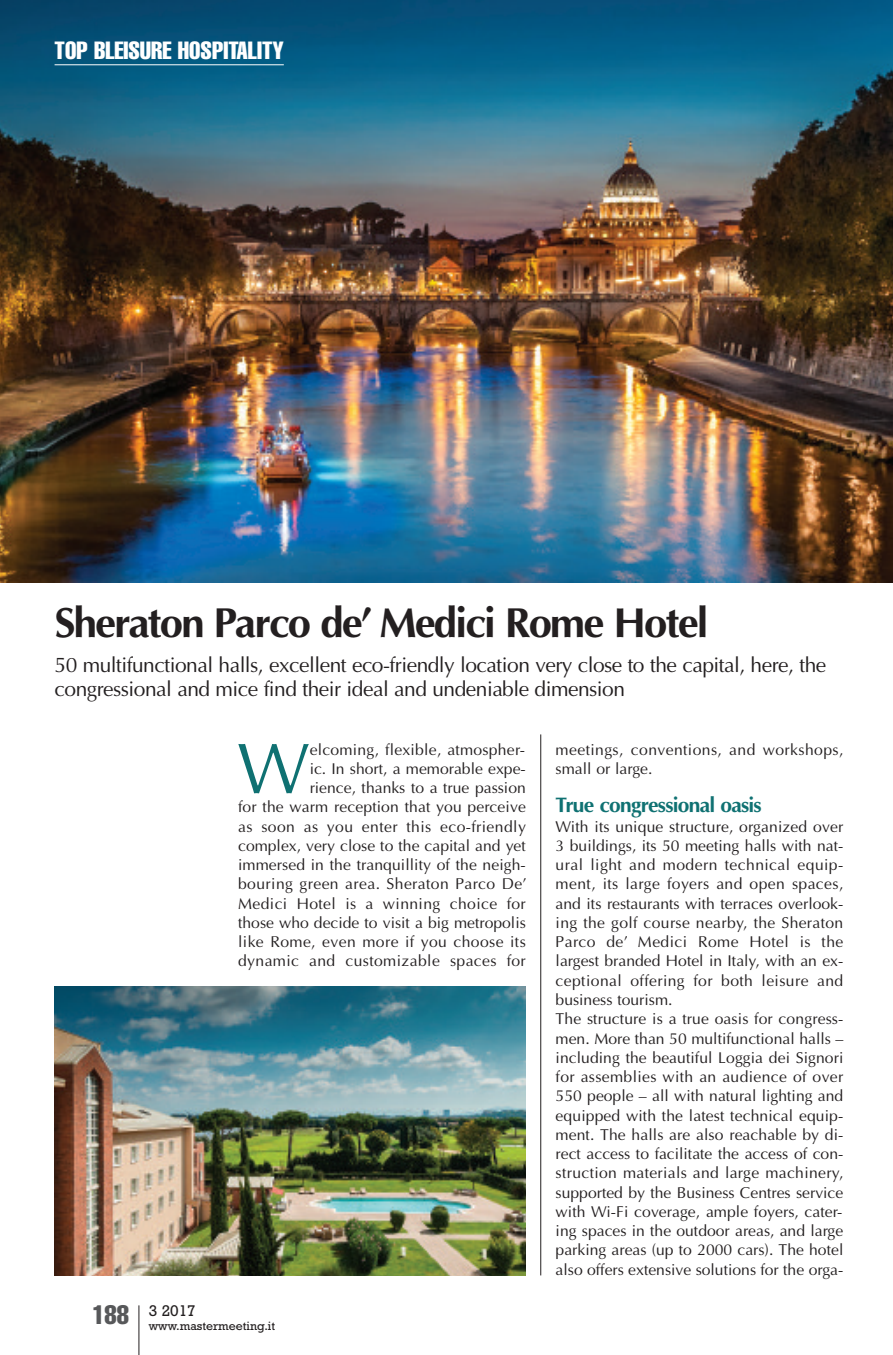
<style>
.page{position:relative;width:893px;height:1355px;background:#fff}
.page>*{position:absolute;margin:0;border:0;box-sizing:border-box;transform-origin:0 0}
.t1{font:72.27px "Optima";color:#0f7172}
.t2{font:700 42px "Optima";letter-spacing:-.045em;color:#231f20}
.t3{font:extra-condensed 24.5px "Helvetica";color:#fff}
.t4{font:21px/24.5px "Optima";letter-spacing:-.025em;color:#231f20}
.t5{font:700 21px "Optima";letter-spacing:-.035em;color:#0f7172}
.t6{font:15.75px/19.2px "Optima";letter-spacing:.005em;color:#231f20;text-align:right}
.t7{font:15.75px/19.2px "Optima";letter-spacing:.025em;color:#231f20}
.t8{font:15.75px "Rockwell";color:#231f20}
.t9{font:12.25px "Rockwell";color:#231f20}
</style>
<div class="page">
<img style="left:0;top:0;width:893px;height:582px">
<hr style="left:138px;top:1305px;width:1px;height:49px;background:#231f20">
<hr style="left:55px;top:64px;width:229px;height:1px;background:#fff">
<hr style="left:540px;top:734px;width:1px;height:541px;background:#231f20">
<img style="left:55px;top:986px;width:471px;height:289px">
<h3 class="t3" style="left:55px;top:42px;width:231px">TOP BLEISURE HOSPITALITY</h3>
<h2 class="t2" style="left:55px;top:598px;width:655px">Sheraton Parco de’ Medici Rome Hotel</h2>
<h3 class="t4" style="left:55px;top:652px;width:773px">50 multifunctional halls, excellent eco-friendly location very close to the capital, here, the congressional and mice find their ideal and undeniable dimension</h3>
<p class="t6" style="left:238px;top:739px;width:290px">elcoming, flexible, atmospher-<br>ic. In short, a memorable expe-<br>rience, thanks to a true passion<br>for the warm reception that you perceive as soon as you enter this eco-friendly complex, very close to the capital and yet immersed in the tranquillity of the neigh&shy;bouring green area. Sheraton Parco De’ Medici Hotel is a winning choice for those who decide to visit a big metropolis like Rome, even more if you choose its dynamic and customizable spaces for</p>
<h1 class="t1" style="left:237px;top:725px;width:74px">W</h1>
<p class="t9" style="left:92px;top:1321px;width:184px"><sup>188</sup> www.mastermeeting.it</p>
<p class="t8" style="left:149px;top:1305px;width:49px">3 2017</p>
<p class="t7" style="left:556px;top:739px;width:289px">meetings, conventions, and workshops, small or large.</p>
<h3 class="t5" style="left:556px;top:792px;width:208px">True congressional oasis</h3>
<p class="t6" style="left:556px;top:816px;width:289px;text-align:left">With its unique structure, organized over 3 buildings, its 50 meeting halls with nat&shy;ural light and modern technical equip&shy;ment, its large foyers and open spaces, and its restaurants with terraces overlook&shy;ing the golf course nearby, the Sheraton Parco de’ Medici Rome Hotel is the largest branded Hotel in Italy, with an ex&shy;ceptional offering for both leisure and business tourism.<br>The structure is a true oasis for congress&shy;men. More than 50 multifunctional halls – including the beautiful Loggia dei Signori for assemblies with an audience of over 550 people – all with natural lighting and equipped with the latest technical equip&shy;ment. The halls are also reachable by di&shy;rect access to facilitate the access of con&shy;struction materials and large machinery, supported by the Business Centres service with Wi-Fi coverage, ample foyers, cater&shy;ing spaces in the outdoor areas, and large parking areas (up to 2000 cars). The hotel also offers extensive solutions for the orga-</p>
</div>
